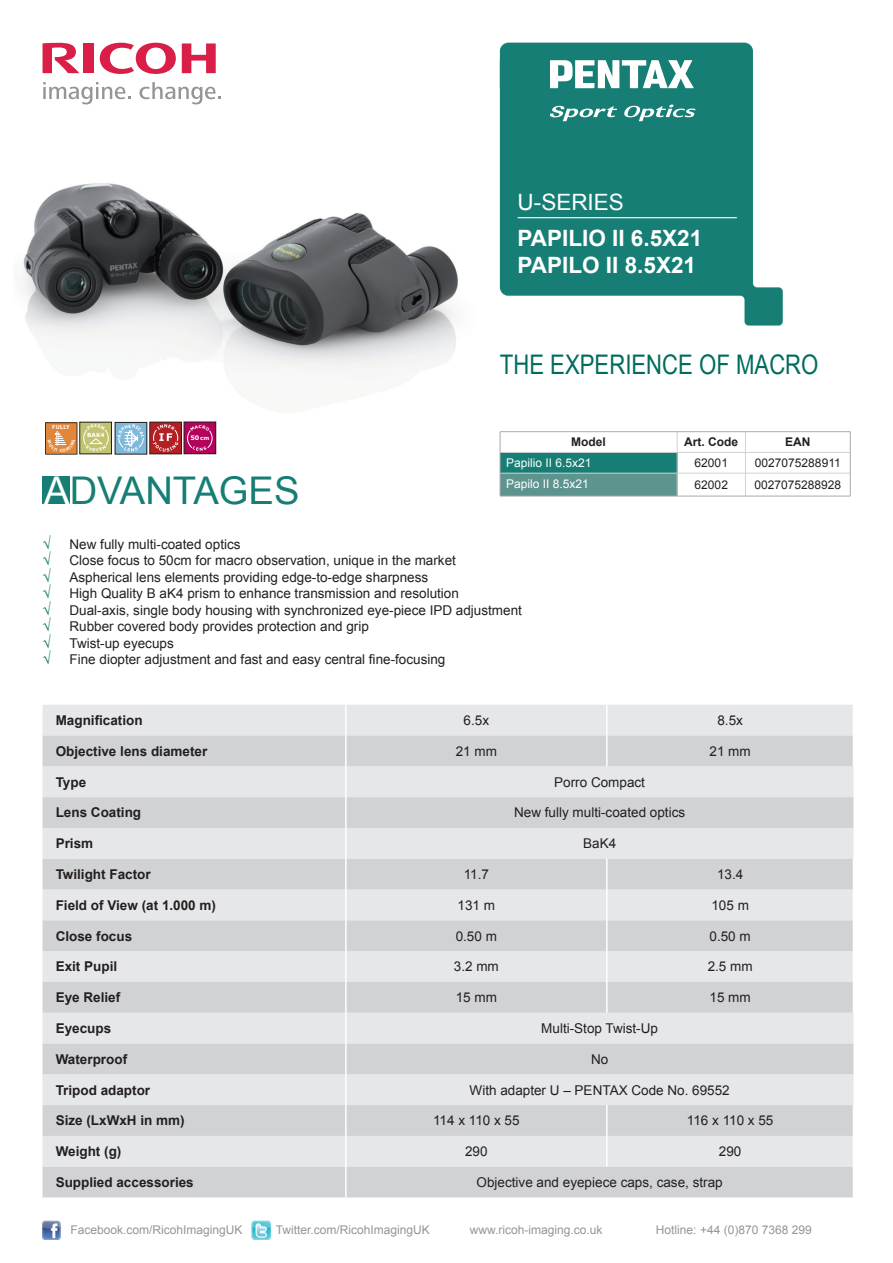
<style>
.page{position:relative;width:893px;height:1263px;background:#fff}
.page>*{position:absolute;margin:0;border:0;box-sizing:border-box;transform-origin:0 0}
.t1{font:38.25px "Arial";color:#167e74}
.t2{font:27px "Arial Narrow";color:#006b5e}
.t3{font:700 22.5px/27px "Arial";color:#fff}
.t4{font:22.5px "Arial";color:#fff}
.t5{font:15px "Arial";color:#167e74}
.t6{font:13.5px "Arial";color:#231f20}
.t7{font:700 13.5px "Arial";color:#231f20}
.t8{font:12px "Arial";color:#939598}
.t9{font:12px "Arial";color:#231f20}
.t10{font:12px "Arial";color:#fff}
.t11{font:700 12px "Arial";color:#231f20}
.t12{font:700 6.3px "Verdana";color:#fff}
.t13{font:700 6px "Myriad Pro";letter-spacing:.045em;color:#fff}
.t14{font:700 5.7px "Verdana";color:#fff}
.t15{font:700 4.35px "Verdana";color:#fff}
.s1{font-size:5.55px}
.s2{color:#fff}
</style>
<div class="page">
<div style="left:43px;top:476px;width:27px;height:28px;background:#167e74"></div>
<svg style="left:100px;top:43px;width:76px;height:31px"></svg>
<svg style="left:182px;top:43px;width:34px;height:30px"></svg>
<div style="left:84px;top:43px;width:10px;height:30px;background:#d91e47"></div>
<svg style="left:43px;top:43px;width:36px;height:30px"></svg>
<svg style="left:43px;top:82px;width:88px;height:23px"></svg>
<svg style="left:140px;top:82px;width:81px;height:23px"></svg>
<div style="left:500px;top:452px;width:177px;height:21px;background:#167e74"></div>
<div style="left:500px;top:473px;width:177px;height:23px;background:#5d948e"></div>
<hr style="left:500px;top:452px;width:177px;height:1px;background:#d1d2d4">
<hr style="left:677px;top:452px;width:68px;height:1px;background:#d1d2d4">
<hr style="left:745px;top:452px;width:105px;height:1px;background:#d1d2d4">
<hr style="left:500px;top:473px;width:177px;height:1px;background:#d1d2d4">
<hr style="left:677px;top:473px;width:68px;height:1px;background:#d1d2d4">
<svg style="left:677px;top:432px;width:1px;height:64px"></svg>
<hr style="left:745px;top:473px;width:105px;height:1px;background:#d1d2d4">
<svg style="left:745px;top:432px;width:1px;height:64px"></svg>
<hr style="left:500px;top:431px;width:177px;height:1px;background:#a8a9ad">
<hr style="left:677px;top:431px;width:68px;height:1px;background:#a8a9ad">
<hr style="left:745px;top:431px;width:105px;height:1px;background:#a8a9ad">
<svg style="left:500px;top:432px;width:1px;height:64px"></svg>
<svg style="left:850px;top:432px;width:1px;height:64px"></svg>
<hr style="left:500px;top:496px;width:177px;height:1px;background:#a8a9ad">
<hr style="left:677px;top:496px;width:68px;height:1px;background:#a8a9ad">
<hr style="left:745px;top:496px;width:105px;height:1px;background:#a8a9ad">
<img style="left:251px;top:1220px;width:19px;height:19px">
<img style="left:43px;top:1220px;width:18px;height:19px">
<div style="left:43px;top:705px;width:810px;height:30px;background:#e6e7e9"></div>
<svg style="left:43px;top:735px;width:810px;height:462px;fill:#d1d2d4"></svg>
<hr style="left:345px;top:705px;width:2px;height:30px;background:#fff">
<hr style="left:345px;top:735px;width:2px;height:31px;background:#fff">
<hr style="left:345px;top:766px;width:2px;height:31px;background:#fff">
<hr style="left:345px;top:797px;width:2px;height:31px;background:#fff">
<hr style="left:345px;top:828px;width:2px;height:31px;background:#fff">
<hr style="left:345px;top:1043px;width:2px;height:31px;background:#fff">
<hr style="left:345px;top:1074px;width:2px;height:31px;background:#fff">
<hr style="left:345px;top:1105px;width:2px;height:31px;background:#fff">
<hr style="left:345px;top:1136px;width:2px;height:31px;background:#fff">
<hr style="left:345px;top:1167px;width:2px;height:30px;background:#fff">
<hr style="left:606px;top:705px;width:2px;height:30px;background:#fff">
<hr style="left:606px;top:735px;width:2px;height:31px;background:#fff">
<hr style="left:606px;top:859px;width:2px;height:30px;background:#fff">
<hr style="left:606px;top:889px;width:2px;height:31px;background:#fff">
<hr style="left:606px;top:920px;width:2px;height:31px;background:#fff">
<hr style="left:606px;top:951px;width:2px;height:31px;background:#fff">
<hr style="left:606px;top:982px;width:2px;height:31px;background:#fff">
<hr style="left:345px;top:859px;width:2px;height:30px;background:#fff">
<hr style="left:345px;top:889px;width:2px;height:31px;background:#fff">
<hr style="left:345px;top:920px;width:2px;height:31px;background:#fff">
<hr style="left:345px;top:951px;width:2px;height:31px;background:#fff">
<hr style="left:345px;top:982px;width:2px;height:31px;background:#fff">
<hr style="left:345px;top:1013px;width:2px;height:30px;background:#fff">
<hr style="left:606px;top:1105px;width:2px;height:31px;background:#fff">
<hr style="left:606px;top:1136px;width:2px;height:31px;background:#fff">
<img style="left:22px;top:183px;width:436px;height:254px">
<div style="left:80px;top:422px;width:31px;height:32px;background:#c1c370"></div>
<div style="left:79px;top:422px;width:33px;height:32px;border:1px solid #231f20"></div>
<div style="left:115px;top:422px;width:32px;height:32px;background:#7fb8d9"></div>
<div style="left:115px;top:422px;width:32px;height:33px;border:1px solid #231f20"></div>
<div style="left:150px;top:422px;width:31px;height:32px;background:#b32024"></div>
<div style="left:149px;top:422px;width:33px;height:32px;border:1px solid #231f20"></div>
<svg style="left:153px;top:424px;width:25px;height:28px"></svg>
<div style="left:184px;top:422px;width:32px;height:32px;background:#b5015b"></div>
<div style="left:184px;top:422px;width:32px;height:32px;border:1px solid #231f20"></div>
<svg style="left:500px;top:43px;width:283px;height:282px;fill:#167e74"></svg>
<svg style="left:500px;top:60px;width:194px;height:28px"></svg>
<svg style="left:499px;top:105px;width:196px;height:16px"></svg>
<hr style="left:518px;top:217px;width:219px;height:1px;background:#fff">
<svg style="left:118px;top:430px;width:26px;height:22px"></svg>
<svg style="left:45px;top:422px;width:32px;height:33px"></svg>
<svg style="left:83px;top:429px;width:26px;height:17px"></svg>
<svg style="left:187px;top:430px;width:26px;height:21px"></svg>
<h3 class="t4" style="left:518px;top:187px;width:108px">U-seri es</h3>
<h3 class="t3" style="left:518px;top:225px;width:186px">Papilio II 6.5x21<br>Papilo II 8.5x21</h3>
<p class="t13" style="left:52px;top:423px;width:19px">FULLY</p>
<p class="t15" style="left:95px;top:423px;width:4px">I</p>
<p class="t14" style="left:87px;top:431px;width:19px">BAK4</p>
<p class="t12" style="left:190px;top:433px;width:20px">50<span class="s1">cm</span></p>
<h1 class="t1" style="left:44px;top:466px;width:102px"><span class="s2">a</span>dvanta</h1>
<h1 class="t1" style="left:219px;top:466px;width:82px">ges</h1>
<h2 class="t2" style="left:500px;top:344px;width:320px">THE EXPERIENCE OF MACRO</h2>
<p class="t11" style="left:571px;top:434px;width:36px">Model</p>
<p class="t11" style="left:684px;top:434px;width:55px">Art. Code</p>
<p class="t11" style="left:785px;top:434px;width:27px">EAN</p>
<p class="t10" style="left:506px;top:455px;width:87px">Papilio II 6.5x21</p>
<p class="t9" style="left:695px;top:455px;width:35px">62001</p>
<p class="t9" style="left:755px;top:455px;width:87px">0027075288911</p>
<p class="t10" style="left:506px;top:476px;width:84px">Papilo II 8.5x21</p>
<p class="t9" style="left:695px;top:477px;width:35px">62002</p>
<p class="t9" style="left:754px;top:477px;width:88px">0027075288928</p>
<p class="t5" style="left:43px;top:533px;width:10px">√</p>
<p class="t6" style="left:70px;top:535px;width:173px">New fully multi-coated optics</p>
<p class="t5" style="left:43px;top:550px;width:10px">√</p>
<p class="t6" style="left:70px;top:551px;width:388px">Close focus to 50cm for macro observation, unique in the market</p>
<p class="t5" style="left:43px;top:566px;width:10px">√</p>
<p class="t6" style="left:70px;top:568px;width:360px">Aspherical lens elements providing edge-to-edge sharpness</p>
<p class="t5" style="left:43px;top:583px;width:10px">√</p>
<p class="t6" style="left:70px;top:584px;width:391px">High Quality B aK4 prism to enhance transmission and resolution</p>
<p class="t5" style="left:43px;top:599px;width:10px">√</p>
<p class="t6" style="left:70px;top:601px;width:454px">Dual-axis, single body housing with synchronized eye-piece IPD adjustment</p>
<p class="t5" style="left:43px;top:616px;width:10px">√</p>
<p class="t6" style="left:70px;top:617px;width:301px">Rubber covered body provides protection and grip</p>
<p class="t5" style="left:43px;top:632px;width:10px">√</p>
<p class="t6" style="left:70px;top:634px;width:106px">Twist-up eyecups</p>
<p class="t5" style="left:43px;top:649px;width:10px">√</p>
<p class="t6" style="left:70px;top:650px;width:377px">Fine diopter adjustment and fast and easy central fine-focusing</p>
<p class="t7" style="left:56px;top:711px;width:89px">Magnification</p>
<p class="t6" style="left:464px;top:711px;width:27px">6.5x</p>
<p class="t6" style="left:717px;top:711px;width:27px">8.5x</p>
<p class="t7" style="left:56px;top:742px;width:153px">Objective lens diameter</p>
<p class="t6" style="left:456px;top:742px;width:43px">21 mm</p>
<p class="t6" style="left:709px;top:742px;width:43px">21 mm</p>
<p class="t7" style="left:56px;top:773px;width:32px">Type</p>
<p class="t6" style="left:554px;top:773px;width:92px">Porro Compact</p>
<p class="t7" style="left:56px;top:804px;width:87px">Lens Coating</p>
<p class="t6" style="left:514px;top:804px;width:173px">New fully multi-coated optics</p>
<p class="t7" style="left:56px;top:834px;width:39px">Prism</p>
<p class="t6" style="left:583px;top:835px;width:35px">BaK4</p>
<p class="t7" style="left:56px;top:865px;width:97px">Twilight Factor</p>
<p class="t6" style="left:464px;top:865px;width:27px">11.7</p>
<p class="t6" style="left:717px;top:865px;width:28px">13.4</p>
<p class="t7" style="left:56px;top:896px;width:162px">Field of View (at 1.000 m)</p>
<p class="t6" style="left:458px;top:896px;width:39px">131 m</p>
<p class="t6" style="left:711px;top:896px;width:39px">105 m</p>
<p class="t7" style="left:56px;top:927px;width:78px">Close focus</p>
<p class="t6" style="left:456px;top:927px;width:43px">0.50 m</p>
<p class="t6" style="left:709px;top:927px;width:43px">0.50 m</p>
<p class="t7" style="left:56px;top:958px;width:63px">Exit Pupil</p>
<p class="t6" style="left:454px;top:958px;width:47px">3.2 mm</p>
<p class="t6" style="left:708px;top:958px;width:47px">2.5 mm</p>
<p class="t7" style="left:56px;top:988px;width:66px">Eye Relief</p>
<p class="t6" style="left:456px;top:989px;width:43px">15 mm</p>
<p class="t6" style="left:709px;top:989px;width:43px">15 mm</p>
<p class="t7" style="left:56px;top:1019px;width:57px">Eyecups</p>
<p class="t6" style="left:541px;top:1019px;width:118px">Multi-Stop Twist-Up</p>
<p class="t7" style="left:56px;top:1050px;width:73px">Waterproof</p>
<p class="t6" style="left:591px;top:1050px;width:19px">No</p>
<p class="t7" style="left:56px;top:1081px;width:96px">Tripod adaptor</p>
<p class="t6" style="left:470px;top:1081px;width:262px">With adapter U – PENTAX Code No. 69552</p>
<p class="t7" style="left:56px;top:1112px;width:131px">Size (LxWxH in mm)</p>
<p class="t6" style="left:433px;top:1112px;width:88px">114 x 110 x 55</p>
<p class="t6" style="left:687px;top:1112px;width:88px">116 x 110 x 55</p>
<p class="t7" style="left:56px;top:1142px;width:67px">Weight (g)</p>
<p class="t6" style="left:465px;top:1142px;width:24px">290</p>
<p class="t6" style="left:719px;top:1142px;width:24px">290</p>
<p class="t7" style="left:56px;top:1173px;width:140px">Supplied accessories</p>
<p class="t6" style="left:477px;top:1173px;width:248px">Objective and eyepiece caps, case, strap</p>
<p class="t8" style="left:70px;top:1222px;width:174px">Facebook.com/RicohImagingUK</p>
<p class="t8" style="left:276px;top:1222px;width:156px">Twitter.com/RicohImagingUK</p>
<p class="t8" style="left:470px;top:1222px;width:134px">www.ricoh-imaging.co.uk</p>
<p class="t8" style="left:656px;top:1222px;width:157px">Hotline: +44 (0)870 7368 299</p>
</div>
